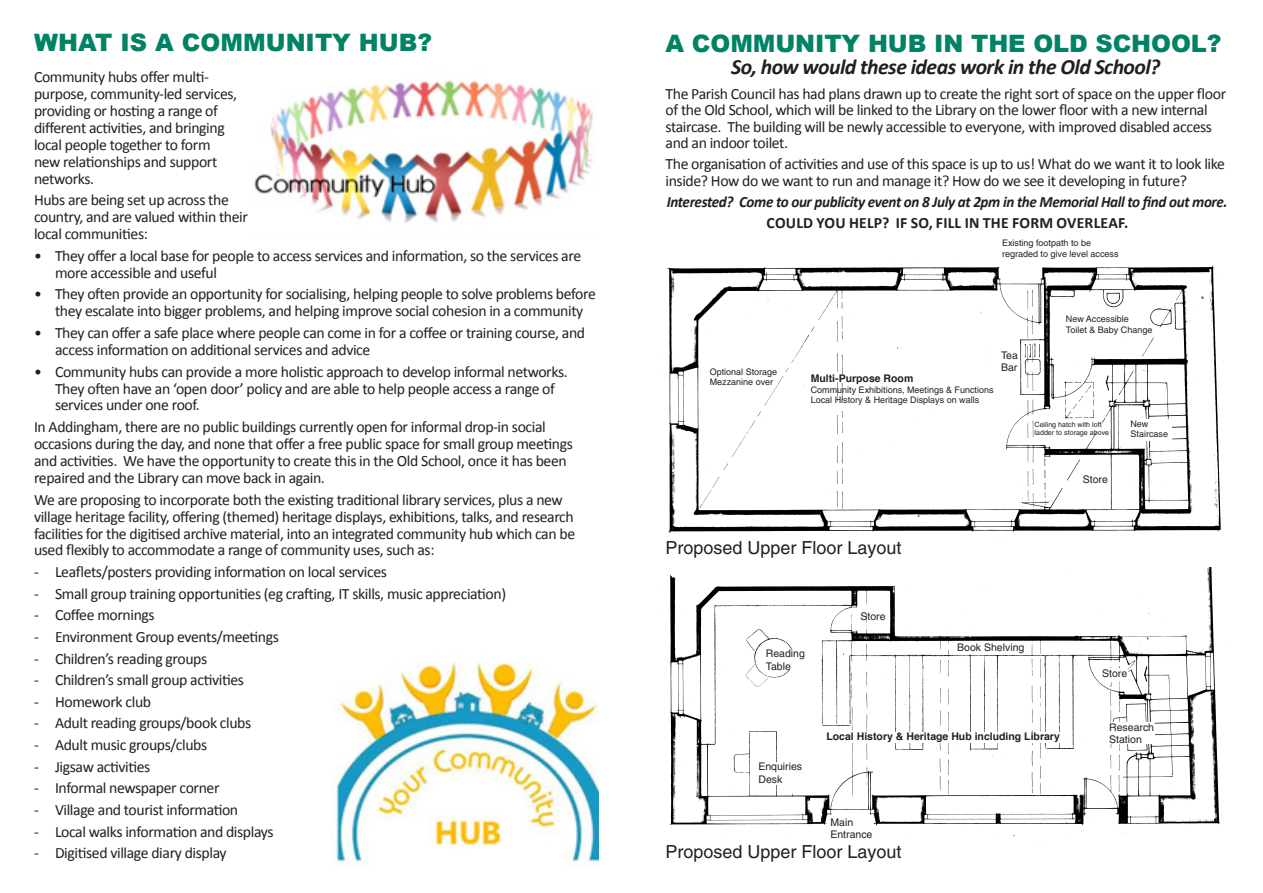
<style>
.page{position:relative;width:1263px;height:893px;background:#fff}
.page>*{position:absolute;margin:0;border:0;box-sizing:border-box;transform-origin:0 0}
.t1{font:900 24px "Arial";letter-spacing:-.005em;color:#008265}
.t2{font:italic 700 21.75px "Calibri";letter-spacing:-.025em;color:#231f20}
.t3{font:18px "Helvetica";color:#231f20}
.t4{font:15.75px/17px "Calibri";letter-spacing:-.025em;color:#231f20}
.t5{font:italic 700 15.75px "Calibri";letter-spacing:-.025em;color:#231f20;scale:.96 1}
.t6{font:700 15.75px "Calibri";letter-spacing:.015em;color:#231f20}
.t7{font:10.5px/12.6px "Helvetica";color:#231f20}
.t8{font:700 10.5px "Helvetica";color:#231f20}
.t9{font:9px "Helvetica";color:#231f20}
.t10{font:7.05px "Helvetica";color:#231f20}
</style>
<div class="page">
<img style="left:663px;top:264px;width:558px;height:280px">
<div style="left:1130px;top:420px;width:42px;height:21px;background:#fff"></div>
<img style="left:663px;top:567px;width:563px;height:279px">
<div style="left:766px;top:649px;width:41px;height:21px;background:#fff"></div>
<div style="left:758px;top:762px;width:44px;height:22px;background:#fff"></div>
<div style="left:1102px;top:668px;width:26px;height:12px;background:#fff"></div>
<div style="left:1109px;top:723px;width:45px;height:21px;background:#fff"></div>
<div style="left:826px;top:732px;width:236px;height:11px;background:#fff"></div>
<img style="left:254px;top:80px;width:339px;height:143px">
<img style="left:333px;top:662px;width:266px;height:204px">
<p class="t1" style="left:34px;top:25px;width:400px">WHAT IS A COMMUNITY HUB?</p>
<p class="t4" style="left:34px;top:68px;width:205px">Community hubs offer multi&shy;purpose, community-led services, providing or hosting a range of different activities, and bringing local people together to form new relationships and support networks.</p>
<p class="t4" style="left:34px;top:192px;width:215px">Hubs are being set up across the country, and are valued within their local communities:</p>
<p class="t4" style="left:55px;top:247px;width:528px;text-indent:-21px">• They offer a local base for people to access services and information, so the services are more accessible and useful</p>
<p class="t4" style="left:34px;top:286px;width:563px;text-align:center">• They often provide an opportunity for socialising, helping people to solve problems before they escalate into bigger problems, and helping improve social cohesion in a community</p>
<p class="t4" style="left:55px;top:324px;width:532px;text-indent:-21px">• They can offer a safe place where people can come in for a coffee or training course, and access information on additional services and advice</p>
<p class="t4" style="left:55px;top:363px;width:514px;text-indent:-21px">• Community hubs can provide a more holistic approach to develop informal networks.<br>They often have an ‘open door’ policy and are able to help people access a range of services under one roof.</p>
<p class="t4" style="left:34px;top:418px;width:540px">In Addingham, there are no public buildings currently open for informal drop-in social occasions during the day, and none that offer a free public space for small group meetings and activities. We have the opportunity to create this in the Old School, once it has been repaired and the Library can move back in again.</p>
<p class="t4" style="left:34px;top:491px;width:543px">We are proposing to incorporate both the existing traditional library services, plus a new village heritage facility, offering (themed) heritage displays, exhibitions, talks, and research facilities for the digitised archive material, into an integrated community hub which can be used flexibly to accommodate a range of community uses, such as:</p>
<p class="t4" style="left:34px;top:563px;width:354px">- Leaflets/posters providing information on local services</p>
<p class="t4" style="left:34px;top:585px;width:474px">- Small group training opportunities (eg crafting, IT skills, music appreciation)</p>
<p class="t4" style="left:34px;top:607px;width:122px">- Coffee mornings</p>
<p class="t4" style="left:34px;top:628px;width:246px">- Environment Group events/meetings</p>
<p class="t4" style="left:34px;top:650px;width:175px">- Children’s reading groups</p>
<p class="t4" style="left:34px;top:672px;width:211px">- Children’s small group activities</p>
<p class="t4" style="left:34px;top:693px;width:119px">- Homework club</p>
<p class="t4" style="left:34px;top:715px;width:219px">- Adult reading groups/book clubs</p>
<p class="t4" style="left:34px;top:736px;width:175px">- Adult music groups/clubs</p>
<p class="t4" style="left:34px;top:758px;width:118px">- Jigsaw activities</p>
<p class="t4" style="left:34px;top:780px;width:187px">- Informal newspaper corner</p>
<p class="t4" style="left:34px;top:801px;width:206px">- Village and tourist information</p>
<p class="t4" style="left:34px;top:823px;width:241px">- Local walks information and displays</p>
<p class="t4" style="left:34px;top:845px;width:194px">- Digitised village diary display</p>
<p class="t1" style="left:665px;top:26px;width:557px">A COMMUNITY HUB IN THE OLD SCHOOL?</p>
<p class="t2" style="left:731px;top:53px;width:431px">So, how would these ideas work in the Old School?</p>
<p class="t4" style="left:665px;top:85px;width:562px;line-height:16.5px">The Parish Council has had plans drawn up to create the right sort of space on the upper floor of the Old School, which will be linked to the Library on the lower floor with a new internal staircase. The building will be newly accessible to everyone, with improved disabled access and an indoor toilet.</p>
<p class="t4" style="left:665px;top:156px;width:561px;line-height:16.5px">The organisation of activities and use of this space is up to us! What do we want it to look like inside? How do we want to run and manage it? How do we see it developing in future?</p>
<p class="t5" style="left:667px;top:192px;width:586px">Interested? Come to our publicity event on 8 July at 2pm in the Memorial Hall to find out more.</p>
<p class="t6" style="left:767px;top:213px;width:363px">COULD YOU HELP? IF SO, FILL IN THE FORM OVERLEAF.</p>
<p class="t9" style="left:1002px;top:237px;width:91px">Existing footpath to be</p>
<p class="t9" style="left:1002px;top:248px;width:118px">regraded to give level access</p>
<p class="t9" style="left:710px;top:366px;width:69px">Optional Storage</p>
<p class="t9" style="left:710px;top:377px;width:65px">Mezzanine over</p>
<p class="t7" style="left:1001px;top:349px;width:18px">Tea</p>
<p class="t7" style="left:1001px;top:361px;width:18px">Bar</p>
<p class="t8" style="left:811px;top:370px;width:104px">Multi-Purpose Room</p>
<p class="t9" style="left:811px;top:384px;width:184px">Community Exhibitions, Meetings &amp; Functions</p>
<p class="t9" style="left:811px;top:395px;width:170px">Local History &amp; Heritage Displays on walls</p>
<p class="t9" style="left:1066px;top:314px;width:65px">New Accessible</p>
<p class="t9" style="left:1066px;top:325px;width:88px">Toilet &amp; Baby Change</p>
<p class="t10" style="left:1034px;top:420px;width:69px">Ceiling hatch with loft</p>
<p class="t10" style="left:1034px;top:429px;width:76px">ladder to storage above</p>
<p class="t7" style="left:1083px;top:473px;width:27px">Store</p>
<p class="t9" style="left:1130px;top:418px;width:20px">New</p>
<p class="t9" style="left:1130px;top:429px;width:39px">Staircase</p>
<p class="t3" style="left:665px;top:537px;width:238px">Proposed Upper Floor Layout</p>
<p class="t7" style="left:766px;top:647px;width:41px">Reading</p>
<p class="t7" style="left:766px;top:660px;width:27px">Table</p>
<p class="t7" style="left:860px;top:610px;width:27px">Store</p>
<p class="t7" style="left:957px;top:641px;width:69px">Book Shelving</p>
<p class="t7" style="left:1102px;top:666px;width:27px">Store</p>
<p class="t7" style="left:758px;top:760px;width:45px">Enquiries</p>
<p class="t7" style="left:758px;top:773px;width:25px">Desk</p>
<p class="t8" style="left:826px;top:728px;width:235px">Local History &amp; Heritage Hub including Library</p>
<p class="t7" style="left:830px;top:815px;width:44px">Main<br>Entrance</p>
<p class="t3" style="left:665px;top:841px;width:238px">Proposed Upper Floor Layout</p>
<p class="t7" style="left:1109px;top:721px;width:46px">Research</p>
<p class="t7" style="left:1109px;top:733px;width:34px">Station</p>
</div>
